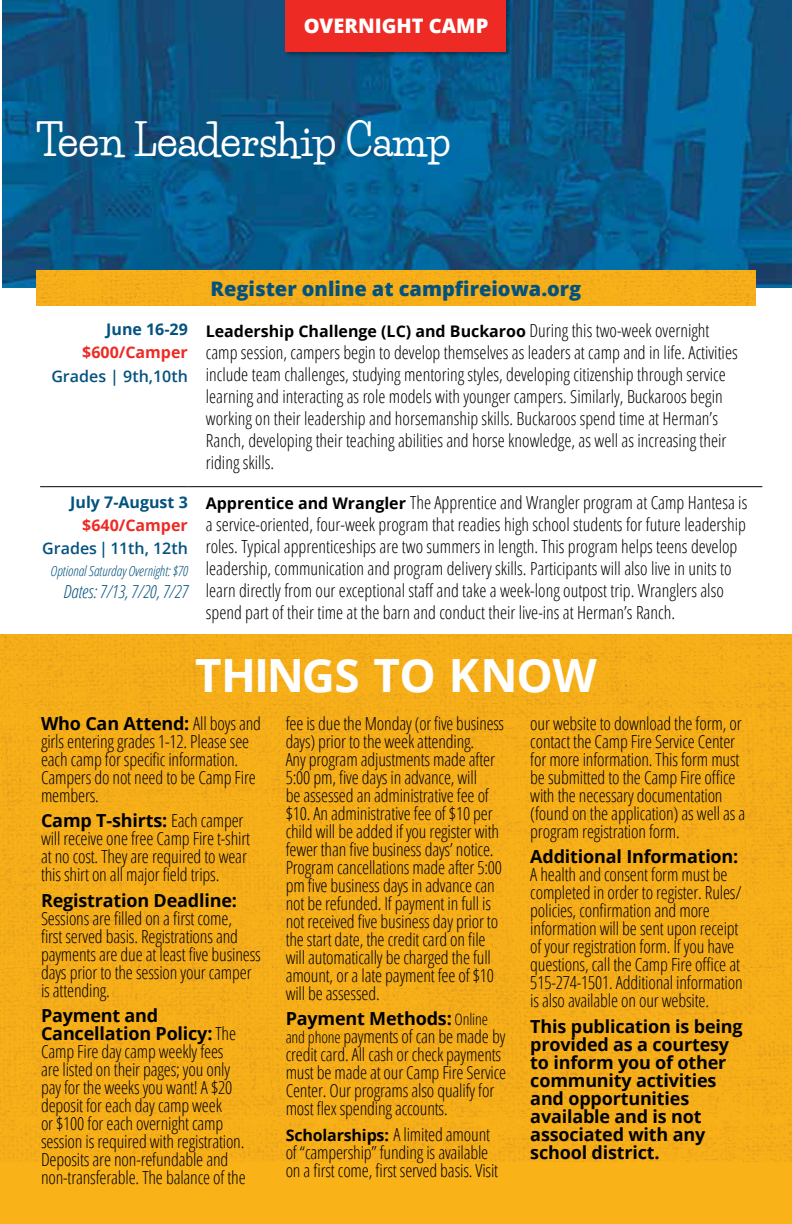
<style>
.page{position:relative;width:792px;height:1224px;background:#fff}
.page>*{position:absolute;margin:0;border:0;box-sizing:border-box;transform-origin:0 0}
.t1{font:700 45.8px "Open Sans";letter-spacing:-.01em;color:#fff}
.t2{font:700 42px "Life Savers";color:#fff}
.t3{font:800 20px "Open Sans";color:#03527e}
.t4{font:800 20px "Open Sans";color:#fff}
.t5{font:300 condensed 18px/18px "Open Sans";letter-spacing:-.01em;color:#000}
.t6{font:700 18px/18px "Open Sans";letter-spacing:-.01em;color:#000}
.t7{font:italic 300 condensed 18px "Open Sans";color:#03527e}
.t8{font:700 16px "Open Sans";color:#000}
.t9{font:600 16px "Open Sans";color:#03527e}
.t10{font:700 16px "Open Sans";color:#03527e}
.t11{font:700 16px "Open Sans";color:#ee2a24}
.t12{font:italic 300 condensed 14px "Open Sans";color:#03527e}
.s1{font-weight:300;font-stretch:condensed;font-size:18px}
.s2{font-weight:700;font-stretch:normal;font-size:16px}
.s3{font-weight:700;font-stretch:normal}
.s4{font-size:16px}
</style>
<div class="page">
<img style="left:3px;top:0;width:789px;height:288px">
<div style="left:0;top:635px;width:792px;height:589px;background:#f9b218"></div>
<img style="left:0;top:635px;width:792px;height:527px">
<div style="left:285px;top:0;width:228px;height:58px;background:#000;opacity:.4"></div>
<div style="left:286px;top:0;width:220px;height:51px;background:#ee2a24"></div>
<img style="left:36px;top:270px;width:720px;height:36px">
<hr style="left:40px;top:486px;width:148px;height:1px;background:#000">
<hr style="left:188px;top:486px;width:574px;height:1px;background:#000">
<p class="t4" style="left:304px;top:11px;width:186px">OVERNIGHT CAMP</p>
<h2 class="t2" style="left:36px;top:115px;width:416px">Teen Leadership Camp</h2>
<p class="t10" style="left:106px;top:318px;width:83px">June 16-29</p>
<p class="t11" style="left:82px;top:341px;width:107px">$600/Camper</p>
<p class="t9" style="left:51px;top:365px;width:138px">Grades | 9th,10th</p>
<p class="t10" style="left:70px;top:491px;width:119px">July 7-August 3</p>
<p class="t11" style="left:82px;top:514px;width:107px">$640/Camper</p>
<p class="t9" style="left:42px;top:538px;width:147px">Grades | 11th, 12th</p>
<p class="t12" style="left:51px;top:562px;width:139px">Optional Saturday Overnight: $70</p>
<p class="t7" style="left:63px;top:580px;width:126px">Dates: 7/13, 7/20, 7/27</p>
<p class="t3" style="left:211px;top:273px;width:372px">Register online at campfireiowa.org</p>
<p class="t8" style="left:206px;top:320px;width:505px">Leadership Challenge (LC) and Buckaroo <span class="s1">During this two-week overnight</span></p>
<p class="t5" style="left:206px;top:341px;width:533px;line-height:22px">camp session, campers begin to develop themselves as leaders at camp and in life. Activities include team challenges, studying mentoring styles, developing citizenship through service learning and interacting as role models with younger campers. Similarly, Buckaroos begin working on their leadership and horsemanship skills. Buckaroos spend time at Herman’s Ranch, developing their teaching abilities and horse knowledge, as well as increasing their riding skills.</p>
<p class="t5" style="left:206px;top:491px;width:543px;line-height:22px"><span class="s2">Apprentice and Wrangler</span> The Apprentice and Wrangler program at Camp Hantesa is a service-oriented, four-week program that readies high school students for future leadership roles. Typical apprenticeships are two summers in length. This program helps teens develop leadership, communication and program delivery skills. Participants will also live in units to learn directly from our exceptional staff and take a week-long outpost trip. Wranglers also spend part of their time at the barn and conduct their live-ins at Herman’s Ranch.</p>
<h1 class="t1" style="left:195px;top:643px;width:403px">THINGS TO KNOW</h1>
<p class="t5" style="left:41px;top:714px;width:222px"><span class="s3">Who Can Attend:</span> All boys and girls entering grades 1-12. Please see each camp for specific information.<br>Campers do not need to be Camp Fire members.</p>
<p class="t5" style="left:41px;top:811px;width:211px"><span class="s3">Camp T-shirts:</span> Each camper will receive one free Camp Fire t-shirt at no cost. They are required to wear this shirt on all major field trips.</p>
<p class="t6" style="left:41px;top:891px;width:197px">Registration Deadline:</p>
<p class="t5" style="left:41px;top:908px;width:221px">Sessions are filled on a first come,<br>first served basis. Registrations and payments are due at least five business days prior to the session your camper is attending.</p>
<p class="t5" style="left:41px;top:1006px;width:206px"><span class="s3">Payment and<br>Cancellation Policy:</span> The<br>Camp Fire day camp weekly fees are listed on their pages; you only pay for the weeks you want! A $20 deposit for each day camp week<br>or $100 for each overnight camp session is required with registration.<br>Deposits are non-refundable and non-transferable. The balance of the</p>
<p class="t5" style="left:286px;top:714px;width:220px">fee is due the Monday (or five business days) prior to the week attending.<br>Any program adjustments made after 5:00 pm, five days in advance, will<br>be assessed an administrative fee of $10. An administrative fee of $10 per child will be added if you register with fewer than five business days’ notice.<br>Program cancellations made after 5:00 pm five business days in advance can not be refunded. If payment in full is not received five business day prior to the start date, the credit card on file will automatically be charged the full amount, or a late payment fee of $10 will be assessed.</p>
<p class="t5" style="left:286px;top:1009px;width:222px"><span class="s3">Payment Methods:</span> <span class="s4">Online and phone</span> payments of can be made by credit card. All cash or check payments must be made at our Camp Fire Service Center. Our programs also qualify for most flex spending accounts.</p>
<p class="t5" style="left:286px;top:1124px;width:214px"><span class="s2">Scholarships:</span> A limited amount of “campership” funding is available on a first come, first served basis. Visit</p>
<p class="t5" style="left:530px;top:714px;width:217px">our website to download the form, or contact the Camp Fire Service Center for more information. This form must be submitted to the Camp Fire office with the necessary documentation (found on the application) as well as a program registration form.</p>
<p class="t6" style="left:530px;top:847px;width:210px">Additional Information:</p>
<p class="t5" style="left:530px;top:865px;width:214px">A health and consent form must be completed in order to register. Rules/ policies, confirmation and more information will be sent upon receipt of your registration form. If you have questions, call the Camp Fire office at 515-274-1501. Additional information is also available on our website.</p>
<p class="t6" style="left:530px;top:1017px;width:214px">This publication is being provided as a courtesy to inform you of other community activities and opportunities available and is not associated with any school district.</p>
</div>
